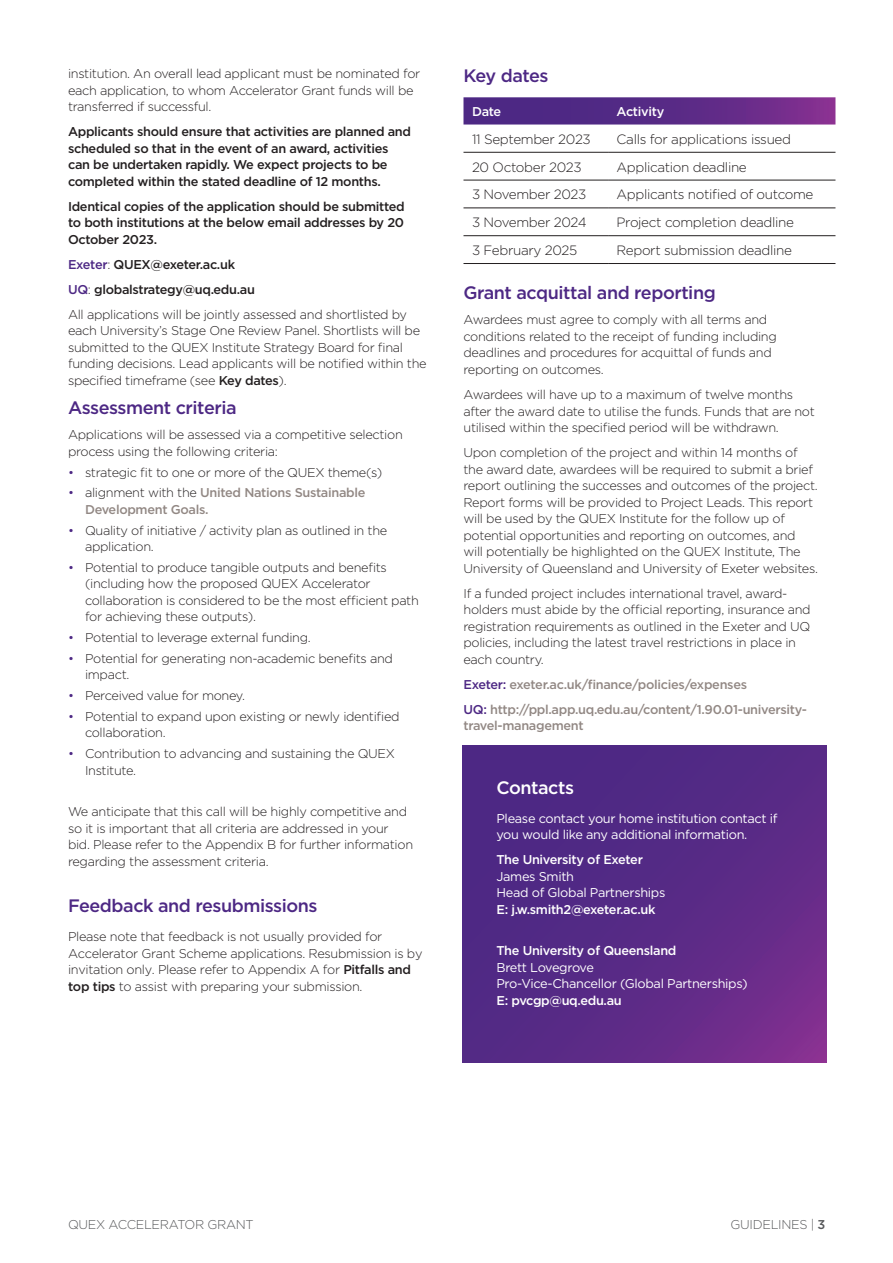
<style>
.page{position:relative;width:893px;height:1263px;background:#fff}
.page>*{position:absolute;margin:0;border:0;box-sizing:border-box;transform-origin:0 0}
.Body_copy{font:500 18px "Gotham";letter-spacing:-.025em;color:#4d2884}
.Body_heading{font:500 18px "Gotham";letter-spacing:-.025em;color:#4d2884}
.Body_heading-2{font:500 18px "Gotham";letter-spacing:-.025em;color:#fff}
.Body_copy-2{font:300 13.5px "Gotham";letter-spacing:-.025em;color:#231f20}
.Body_copy-3{font:300 12.75px/16.5px "Gotham";letter-spacing:-.025em;color:#231f20}
.Body_copy-4{font:500 12.75px/16.5px "Gotham";letter-spacing:-.025em;color:#231f20}
.Body_copy-5{font:500 12.75px/16.5px "Gotham";letter-spacing:-.025em;color:#928884}
.Body_copy-6{font:12.75px/16.5px "Gotham";letter-spacing:-.025em;color:#fff}
.Body_copy-7{font:500 12.75px/16.5px "Gotham";letter-spacing:-.025em;color:#fff}
.t1{font:300 12.75px "Gotham";letter-spacing:-.025em;color:#57585a}
.Table_header{font:500 12.75px "Gotham";letter-spacing:-.025em;color:#fff}
.s1{color:#4d2884}
.s2{font-weight:300}
.s3{font-weight:500}
.s4{font-weight:300;color:#4d2884}
.s5{font-weight:300;color:#231f20}
.s6{font-weight:400}
</style>
<div class="page">
<svg style="left:463px;top:97px;width:372px;height:28px;background:#61318a"></svg>
<hr style="left:463px;top:152px;width:145px;height:1px;background:#231f20">
<hr style="left:608px;top:152px;width:227px;height:1px;background:#231f20">
<hr style="left:463px;top:180px;width:145px;height:1px;background:#231f20">
<hr style="left:608px;top:180px;width:227px;height:1px;background:#231f20">
<hr style="left:463px;top:208px;width:145px;height:1px;background:#231f20">
<hr style="left:608px;top:208px;width:227px;height:1px;background:#231f20">
<hr style="left:463px;top:235px;width:145px;height:1px;background:#231f20">
<hr style="left:608px;top:235px;width:227px;height:1px;background:#231f20">
<hr style="left:463px;top:263px;width:145px;height:1px;background:#231f20">
<hr style="left:608px;top:263px;width:227px;height:1px;background:#231f20">
<svg style="left:462px;top:745px;width:364px;height:318px;background:#582a86"></svg>
<p class="Body_copy-3" style="left:68px;top:65px;width:354px">institution. An overall lead applicant must be nominated for each application, to whom Accelerator Grant funds will be transferred if successful.</p>
<p class="Body_copy-4" style="left:68px;top:123px;width:345px">Applicants should ensure that activities are planned and scheduled so that in the event of an award, activities can be undertaken rapidly. We expect projects to be completed within the stated deadline of 12 months.</p>
<p class="Body_copy-4" style="left:68px;top:198px;width:338px;text-align:justify">Identical copies of the application should be submitted to both institutions at the below email addresses by 20<br>October 2023.</p>
<p class="Body_copy-4" style="left:68px;top:256px;width:169px"><span class="s1">Exeter</span><span class="s2">:</span> QUEX@exeter.ac.uk</p>
<p class="Body_copy-4" style="left:68px;top:281px;width:188px"><span class="s1">UQ</span><span class="s2">:</span> globalstrategy@uq.edu.au</p>
<p class="Body_copy-3" style="left:68px;top:306px;width:360px">All applications will be jointly assessed and shortlisted by each University’s Stage One Review Panel. Shortlists will be submitted to the QUEX Institute Strategy Board for final funding decisions. Lead applicants will be notified within the specified timeframe (see <span class="s3">Key dates</span>).</p>
<p class="Body_copy" style="left:68px;top:396px;width:170px">Assessment criteria</p>
<p class="Body_copy-3" style="left:68px;top:426px;width:336px">Applications will be assessed via a competitive selection process using the following criteria:</p>
<p class="Body_copy-3" style="left:68px;top:463px;width:316px"><span class="s1">•</span> strategic fit to one or more of the QUEX theme(s)</p>
<p class="Body_copy-5" style="left:85px;top:484px;width:282px;text-indent:-17px"><span class="s4">•</span> <span class="s5">alignment with the</span> United Nations Sustainable<br>Development Goals.</p>
<p class="Body_copy-3" style="left:85px;top:521px;width:304px;text-indent:-17px"><span class="s1">•</span> Quality of initiative / activity plan as outlined in the application.</p>
<p class="Body_copy-3" style="left:85px;top:559px;width:335px;text-indent:-17px"><span class="s1">•</span> Potential to produce tangible outputs and benefits (including how the proposed QUEX Accelerator collaboration is considered to be the most efficient path for achieving these outputs).</p>
<p class="Body_copy-3" style="left:68px;top:629px;width:244px"><span class="s1">•</span> Potential to leverage external funding.</p>
<p class="Body_copy-3" style="left:85px;top:650px;width:309px;text-indent:-17px"><span class="s1">•</span> Potential for generating non-academic benefits and impact.</p>
<p class="Body_copy-3" style="left:68px;top:687px;width:178px"><span class="s1">•</span> Perceived value for money.</p>
<p class="Body_copy-3" style="left:85px;top:708px;width:316px;text-indent:-17px"><span class="s1">•</span> Potential to expand upon existing or newly identified collaboration.</p>
<p class="Body_copy-3" style="left:85px;top:745px;width:311px;text-indent:-17px"><span class="s1">•</span> Contribution to advancing and sustaining the QUEX<br>Institute.</p>
<p class="Body_copy-3" style="left:68px;top:803px;width:347px">We anticipate that this call will be highly competitive and so it is important that all criteria are addressed in your bid. Please refer to the Appendix B for further information regarding the assessment criteria.</p>
<p class="Body_heading" style="left:68px;top:894px;width:251px">Feedback and resubmissions</p>
<p class="Body_copy-3" style="left:68px;top:928px;width:356px">Please note that feedback is not usually provided for Accelerator Grant Scheme applications. Resubmission is by invitation only. Please refer to Appendix A for <span class="s3">Pitfalls and top tips</span> to assist with preparing your submission.</p>
<p class="Body_copy" style="left:463px;top:64px;width:87px">Key dates</p>
<p class="Table_header" style="left:472px;top:103px;width:31px">Date</p>
<p class="Table_header" style="left:617px;top:103px;width:49px">Activity</p>
<p class="Body_copy-2" style="left:472px;top:130px;width:120px">11 September 2023</p>
<p class="Body_copy-2" style="left:617px;top:130px;width:176px">Calls for applications issued</p>
<p class="Body_copy-2" style="left:472px;top:158px;width:111px">20 October 2023</p>
<p class="Body_copy-2" style="left:617px;top:158px;width:132px">Application deadline</p>
<p class="Body_copy-2" style="left:472px;top:186px;width:116px">3 November 2023</p>
<p class="Body_copy-2" style="left:617px;top:186px;width:198px">Applicants notified of outcome</p>
<p class="Body_copy-2" style="left:472px;top:214px;width:116px">3 November 2024</p>
<p class="Body_copy-2" style="left:617px;top:214px;width:179px">Project completion deadline</p>
<p class="Body_copy-2" style="left:472px;top:242px;width:107px">3 February 2025</p>
<p class="Body_copy-2" style="left:617px;top:242px;width:177px">Report submission deadline</p>
<p class="Body_copy" style="left:463px;top:281px;width:254px">Grant acquittal and reporting</p>
<p class="Body_copy-3" style="left:463px;top:311px;width:315px">Awardees must agree to comply with all terms and conditions related to the receipt of funding including deadlines and procedures for acquittal of funds and reporting on outcomes.</p>
<p class="Body_copy-3" style="left:463px;top:386px;width:353px">Awardees will have up to a maximum of twelve months after the award date to utilise the funds. Funds that are not utilised within the specified period will be withdrawn.</p>
<p class="Body_copy-3" style="left:463px;top:444px;width:356px">Upon completion of the project and within 14 months of the award date, awardees will be required to submit a brief report outlining the successes and outcomes of the project.<br>Report forms will be provided to Project Leads. This report will be used by the QUEX Institute for the follow up of potential opportunities and reporting on outcomes, and will potentially be highlighted on the QUEX Institute, The University of Queensland and University of Exeter websites.</p>
<p class="Body_copy-3" style="left:463px;top:584px;width:349px">If a funded project includes international travel, award&shy;holders must abide by the official reporting, insurance and registration requirements as outlined in the Exeter and UQ policies, including the latest travel restrictions in place in each country.</p>
<p class="Body_copy-5" style="left:463px;top:676px;width:285px"><span class="s1">Exeter:</span> exeter.ac.uk/finance/policies/expenses</p>
<p class="Body_copy-5" style="left:463px;top:701px;width:345px"><span class="s1">UQ:</span> http://ppl.app.uq.edu.au/content/1.90.01-university&shy;travel-management</p>
<p class="Body_heading-2" style="left:496px;top:775px;width:79px">Contacts</p>
<p class="Body_copy-6" style="left:496px;top:810px;width:282px">Please contact your home institution contact if you would like any additional information.</p>
<p class="Body_copy-7" style="left:496px;top:851px;width:171px">The University of Exeter<br><span class="s6">James Smith<br>Head of Global Partnerships<br></span>E: j.w.smith2@exeter.ac.uk</p>
<p class="Body_copy-6" style="left:496px;top:942px;width:253px"><span class="s3">The University of Queensland<br></span>Brett Lovegrove<br>Pro-Vice-Chancellor (Global Partnerships)<br><span class="s3">E: pvcgp@uq.edu.au</span></p>
<p class="t1" style="left:68px;top:1216px;width:187px">QUEX ACCELERATOR GRANT</p>
<p class="t1" style="left:731px;top:1216px;width:96px">GUIDELINES | <span class="s3">3</span></p>
</div>
